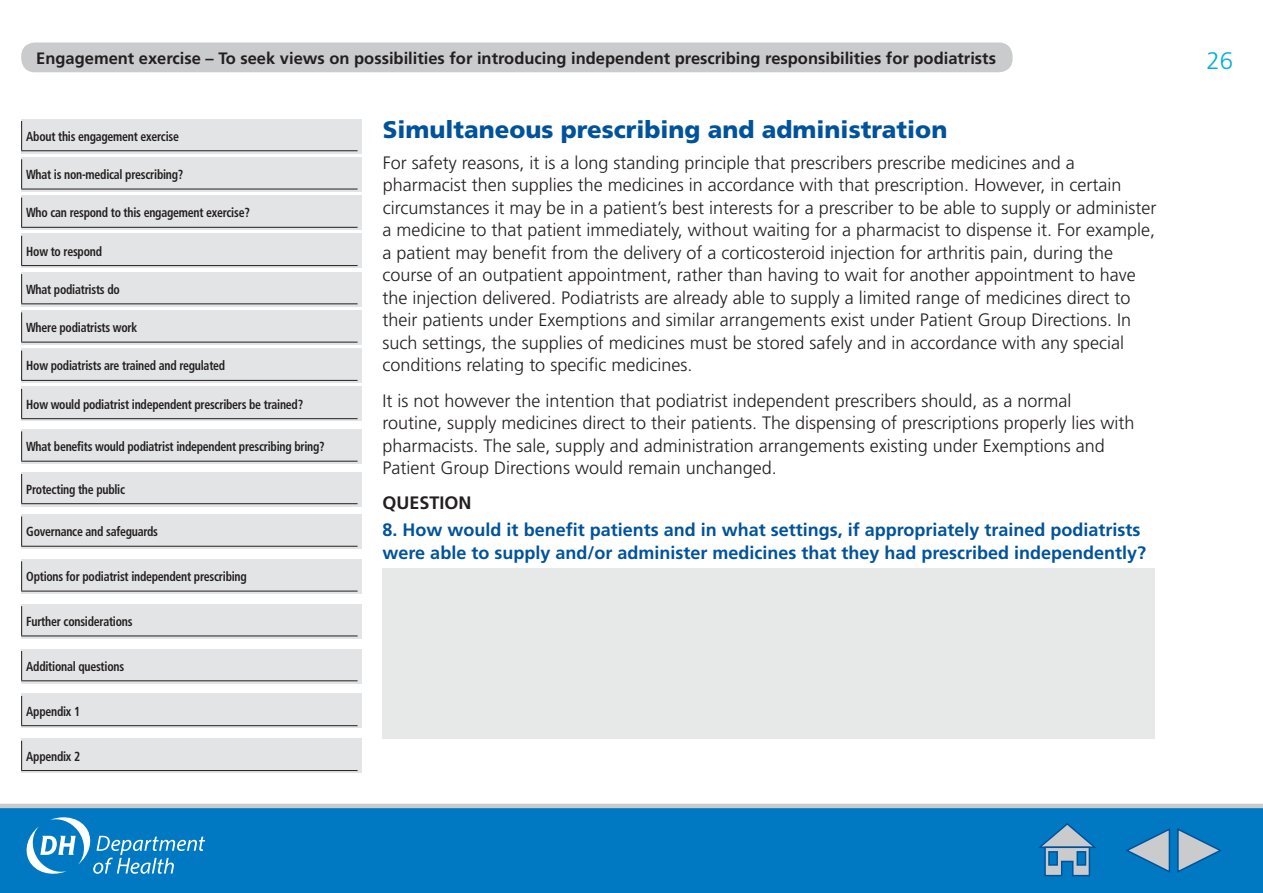
<style>
.page{position:relative;width:1263px;height:893px;background:#fff}
.page>*{position:absolute;margin:0;border:0;box-sizing:border-box;transform-origin:0 0}
.t1{font:900 24px "Frutiger";color:#00539b}
.t2{font:300 24px "Frutiger";color:#00afdb}
.t3{font:300 18px/22.5px "Frutiger";color:#231f20}
.t4{font:700 18px/22.5px "Frutiger";color:#00539b}
.t5{font:700 18px "Frutiger";color:#231f20}
.t6{font:700 16.5px "Frutiger";color:#231f20}
.t7{font:700 condensed 13.2px "Frutiger";letter-spacing:-.02em;color:#231f20;scale:.9 1}
</style>
<div class="page">
<div style="left:21px;top:43px;width:991px;height:29px;background:#c9cbcc;border-radius:13px"></div>
<div style="left:21px;top:119px;width:340px;height:34px;background:#e3e4e5"></div>
<svg style="left:21px;top:121px;width:1px;height:29px"></svg>
<hr style="left:21px;top:150px;width:337px;height:1px;background:#231f20">
<div style="left:21px;top:157px;width:340px;height:34px;background:#e3e4e5"></div>
<hr style="left:21px;top:159px;width:1px;height:30px;background:#231f20">
<hr style="left:21px;top:189px;width:337px;height:1px;background:#231f20">
<div style="left:21px;top:196px;width:340px;height:34px;background:#e3e4e5"></div>
<svg style="left:21px;top:198px;width:1px;height:29px"></svg>
<hr style="left:21px;top:227px;width:337px;height:1px;background:#231f20">
<div style="left:21px;top:234px;width:340px;height:34px;background:#e3e4e5"></div>
<svg style="left:21px;top:236px;width:1px;height:29px"></svg>
<hr style="left:21px;top:265px;width:337px;height:1px;background:#231f20">
<div style="left:21px;top:272px;width:340px;height:34px;background:#e3e4e5"></div>
<svg style="left:21px;top:274px;width:1px;height:29px"></svg>
<hr style="left:21px;top:303px;width:337px;height:1px;background:#231f20">
<div style="left:21px;top:310px;width:340px;height:34px;background:#e3e4e5"></div>
<hr style="left:21px;top:312px;width:1px;height:30px;background:#231f20">
<hr style="left:21px;top:342px;width:337px;height:1px;background:#231f20">
<div style="left:21px;top:349px;width:340px;height:34px;background:#e3e4e5"></div>
<svg style="left:21px;top:351px;width:1px;height:29px"></svg>
<hr style="left:21px;top:380px;width:337px;height:1px;background:#231f20">
<div style="left:21px;top:387px;width:340px;height:34px;background:#e3e4e5"></div>
<svg style="left:21px;top:389px;width:1px;height:29px"></svg>
<hr style="left:21px;top:418px;width:337px;height:1px;background:#231f20">
<div style="left:21px;top:429px;width:340px;height:34px;background:#e3e4e5"></div>
<hr style="left:21px;top:431px;width:1px;height:30px;background:#231f20">
<hr style="left:21px;top:461px;width:337px;height:1px;background:#231f20">
<div style="left:21px;top:472px;width:340px;height:34px;background:#e3e4e5"></div>
<svg style="left:21px;top:474px;width:1px;height:29px"></svg>
<hr style="left:21px;top:503px;width:337px;height:1px;background:#231f20">
<div style="left:21px;top:514px;width:340px;height:35px;background:#e3e4e5"></div>
<hr style="left:21px;top:516px;width:1px;height:30px;background:#231f20">
<hr style="left:21px;top:546px;width:337px;height:1px;background:#231f20">
<div style="left:21px;top:559px;width:340px;height:34px;background:#e3e4e5"></div>
<hr style="left:21px;top:561px;width:1px;height:30px;background:#231f20">
<hr style="left:21px;top:591px;width:337px;height:1px;background:#231f20">
<div style="left:21px;top:604px;width:340px;height:34px;background:#e3e4e5"></div>
<hr style="left:21px;top:606px;width:1px;height:30px;background:#231f20">
<hr style="left:21px;top:636px;width:337px;height:1px;background:#231f20">
<div style="left:21px;top:649px;width:340px;height:34px;background:#e3e4e5"></div>
<svg style="left:21px;top:651px;width:1px;height:29px"></svg>
<hr style="left:21px;top:680px;width:337px;height:1px;background:#231f20">
<div style="left:21px;top:694px;width:340px;height:34px;background:#e3e4e5"></div>
<svg style="left:21px;top:696px;width:1px;height:29px"></svg>
<hr style="left:21px;top:725px;width:337px;height:1px;background:#231f20">
<div style="left:21px;top:739px;width:340px;height:34px;background:#e3e4e5"></div>
<svg style="left:21px;top:741px;width:1px;height:29px"></svg>
<hr style="left:21px;top:770px;width:337px;height:1px;background:#231f20">
<div style="left:0;top:804px;width:1263px;height:89px;background:#0079c2"></div>
<svg style="left:27px;top:817px;width:178px;height:57px"></svg>
<svg style="left:1125px;top:827px;width:97px;height:47px"></svg>
<svg style="left:1036px;top:822px;width:63px;height:55px"></svg>
<div style="left:383px;top:569px;width:772px;height:170px;background:#e7e8e8"></div>
<p class="t6" style="left:36px;top:49px;width:961px">Engagement exercise – To seek views on possibilities for introducing independent prescribing responsibilities for podiatrists</p>
<p class="t7" style="left:26px;top:128px;width:171px">About this engagement exercise</p>
<p class="t7" style="left:26px;top:167px;width:176px">What is non-medical prescribing?</p>
<p class="t7" style="left:26px;top:205px;width:250px">Who can respond to this engagement exercise?</p>
<p class="t7" style="left:26px;top:243px;width:86px">How to respond</p>
<p class="t7" style="left:26px;top:281px;width:105px">What podiatrists do</p>
<p class="t7" style="left:26px;top:320px;width:125px">Where podiatrists work</p>
<p class="t7" style="left:26px;top:358px;width:223px">How podiatrists are trained and regulated</p>
<p class="t7" style="left:26px;top:396px;width:309px">How would podiatrist independent prescribers be trained?</p>
<p class="t7" style="left:26px;top:439px;width:333px">What benefits would podiatrist independent prescribing bring?</p>
<p class="t7" style="left:26px;top:481px;width:111px">Protecting the public</p>
<p class="t7" style="left:26px;top:524px;width:148px">Governance and safeguards</p>
<p class="t7" style="left:26px;top:569px;width:247px">Options for podiatrist independent prescribing</p>
<p class="t7" style="left:26px;top:614px;width:120px">Further considerations</p>
<p class="t7" style="left:26px;top:658px;width:110px">Additional questions</p>
<p class="t7" style="left:26px;top:703px;width:61px">Appendix 1</p>
<p class="t7" style="left:26px;top:748px;width:61px">Appendix 2</p>
<h3 class="t1" style="left:383px;top:115px;width:566px">Simultaneous prescribing and administration</h3>
<p class="t3" style="left:383px;top:152px;width:775px">For safety reasons, it is a long standing principle that prescribers prescribe medicines and a pharmacist then supplies the medicines in accordance with that prescription. However, in certain circumstances it may be in a patient’s best interests for a prescriber to be able to supply or administer a medicine to that patient immediately, without waiting for a pharmacist to dispense it. For example, a patient may benefit from the delivery of a corticosteroid injection for arthritis pain, during the course of an outpatient appointment, rather than having to wait for another appointment to have the injection delivered. Podiatrists are already able to supply a limited range of medicines direct to their patients under Exemptions and similar arrangements exist under Patient Group Directions. In such settings, the supplies of medicines must be stored safely and in accordance with any special conditions relating to specific medicines.</p>
<p class="t3" style="left:383px;top:389px;width:753px">It is not however the intention that podiatrist independent prescribers should, as a normal routine, supply medicines direct to their patients. The dispensing of prescriptions properly lies with pharmacists. The sale, supply and administration arrangements existing under Exemptions and Patient Group Directions would remain unchanged.</p>
<h3 class="t5" style="left:383px;top:492px;width:91px">QUESTION</h3>
<p class="t4" style="left:383px;top:519px;width:765px">8. How would it benefit patients and in what settings, if appropriately trained podiatrists were able to supply and/or administer medicines that they had prescribed independently?</p>
<h1 class="t2" style="left:1206px;top:47px;width:28px">26</h1>
</div>
